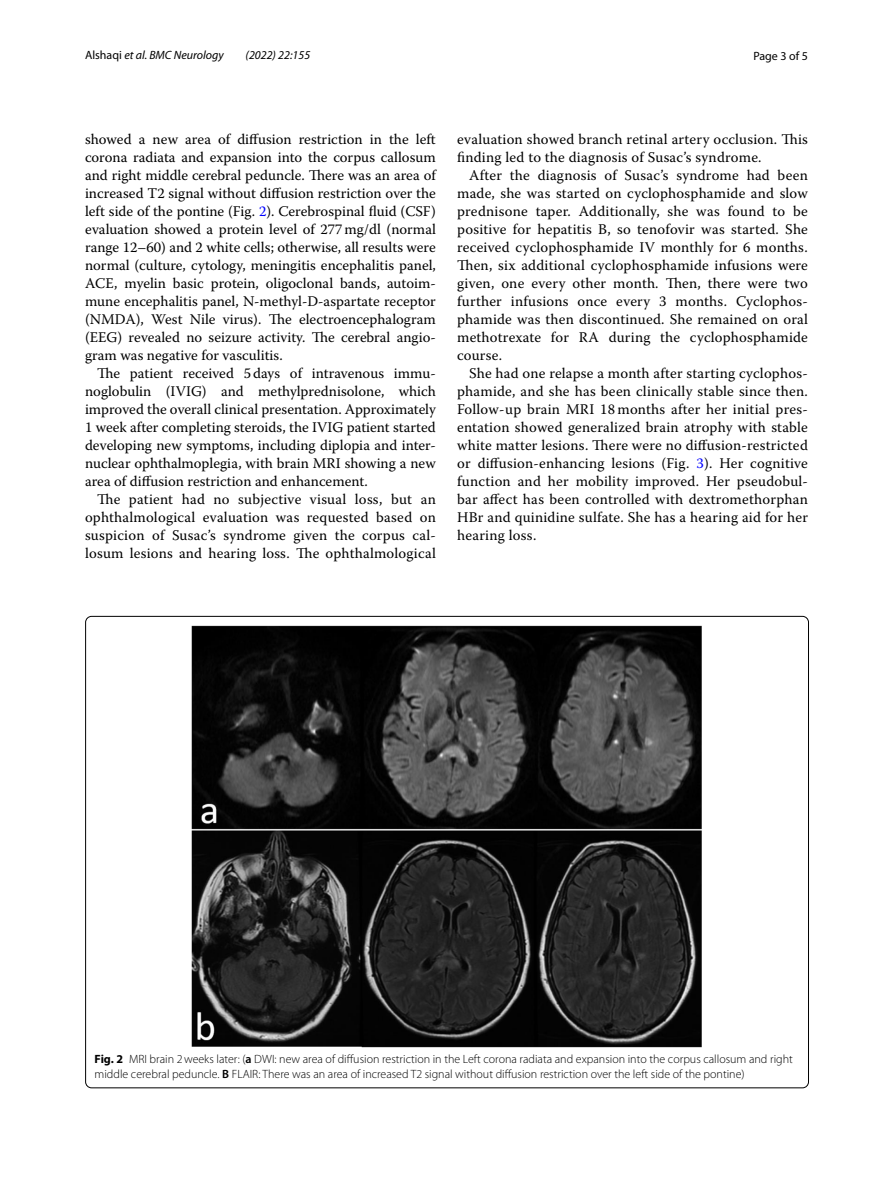
<style>
.page{position:relative;width:893px;height:1187px;background:#fff}
.page>*{position:absolute;margin:0;border:0;box-sizing:border-box;transform-origin:0 0}
.t1{font:14.7px/18px "Warnock Pro";letter-spacing:.015em;color:#000;text-align:justify}
.t2{font:300 12px/15px "Myriad Pro";color:#000}
.t3{font:italic 12px "Myriad Pro";color:#000}
.t4{font:12px "Myriad Pro";color:#000}
.s1{font-style:normal}
.s2{color:#00f}
.s3{font-weight:700}
.s4{font-weight:600}
</style>
<div class="page">
<img style="left:192px;top:625px;width:510px;height:422px">
<p class="t3" style="left:85px;top:48px;width:140px"><span class="s1">Alshaqi</span> et al. BMC Neurology</p>
<p class="t3" style="left:246px;top:48px;width:66px">(2022) 22:155</p>
<p class="t4" style="left:753px;top:48px;width:56px">Page 3 of 5</p>
<p class="t1" style="left:85px;top:130px;width:352px">showed a new area of diffusion restriction in the left corona radiata and expansion into the corpus callosum and right middle cerebral peduncle. There was an area of increased T2 signal without diffusion restriction over the left side of the pontine (Fig. <span class="s2">2</span>). Cerebrospinal fluid (CSF) evaluation showed a protein level of 277mg/dl (normal range 12–60) and 2 white cells; otherwise, all results were normal (culture, cytology, meningitis encephalitis panel, ACE, myelin basic protein, oligoclonal bands, autoim&shy;mune encephalitis panel, N-methyl-D-aspartate receptor (NMDA), West Nile virus). The electroencephalogram (EEG) revealed no seizure activity. The cerebral angio&shy;gram was negative for vasculitis.</p>
<p class="t1" style="left:85px;top:364px;width:352px;text-indent:12px">The patient received 5days of intravenous immu&shy;noglobulin (IVIG) and methylprednisolone, which improved the overall clinical presentation. Approximately 1 week after completing steroids, the IVIG patient started developing new symptoms, including diplopia and inter&shy;nuclear ophthalmoplegia, with brain MRI showing a new area of diffusion restriction and enhancement.</p>
<p class="t1" style="left:85px;top:490px;width:352px;text-indent:12px">The patient had no subjective visual loss, but an ophthalmological evaluation was requested based on suspicion of Susac’s syndrome given the corpus cal&shy;losum lesions and hearing loss. The ophthalmological</p>
<p class="t1" style="left:457px;top:130px;width:352px">evaluation showed branch retinal artery occlusion. This finding led to the diagnosis of Susac’s syndrome.</p>
<p class="t1" style="left:457px;top:166px;width:352px;text-indent:12px">After the diagnosis of Susac’s syndrome had been made, she was started on cyclophosphamide and slow prednisone taper. Additionally, she was found to be positive for hepatitis B, so tenofovir was started. She received cyclophosphamide IV monthly for 6 months.<br>Then, six additional cyclophosphamide infusions were given, one every other month. Then, there were two further infusions once every 3 months. Cyclophos&shy;phamide was then discontinued. She remained on oral methotrexate for RA during the cyclophosphamide course.</p>
<p class="t1" style="left:457px;top:364px;width:352px;text-indent:12px">She had one relapse a month after starting cyclophos&shy;phamide, and she has been clinically stable since then.<br>Follow-up brain MRI 18 months after her initial pres&shy;entation showed generalized brain atrophy with stable white matter lesions. There were no diffusion-restricted or diffusion-enhancing lesions (Fig. <span class="s2">3</span>). Her cognitive function and her mobility improved. Her pseudobul&shy;bar affect has been controlled with dextromethorphan HBr and quinidine sulfate. She has a hearing aid for her hearing loss.</p>
<p class="t2" style="left:95px;top:1051px;width:700px"><span class="s3">Fig. 2</span> MRI brain 2weeks later: (<span class="s4">a</span> DWI: new area of diffusion restriction in the Left corona radiata and expansion into the corpus callosum and right middle cerebral peduncle. <span class="s4">B</span> FLAIR: There was an area of increased T2 signal without diffusion restriction over the left side of the pontine)</p>
</div>
